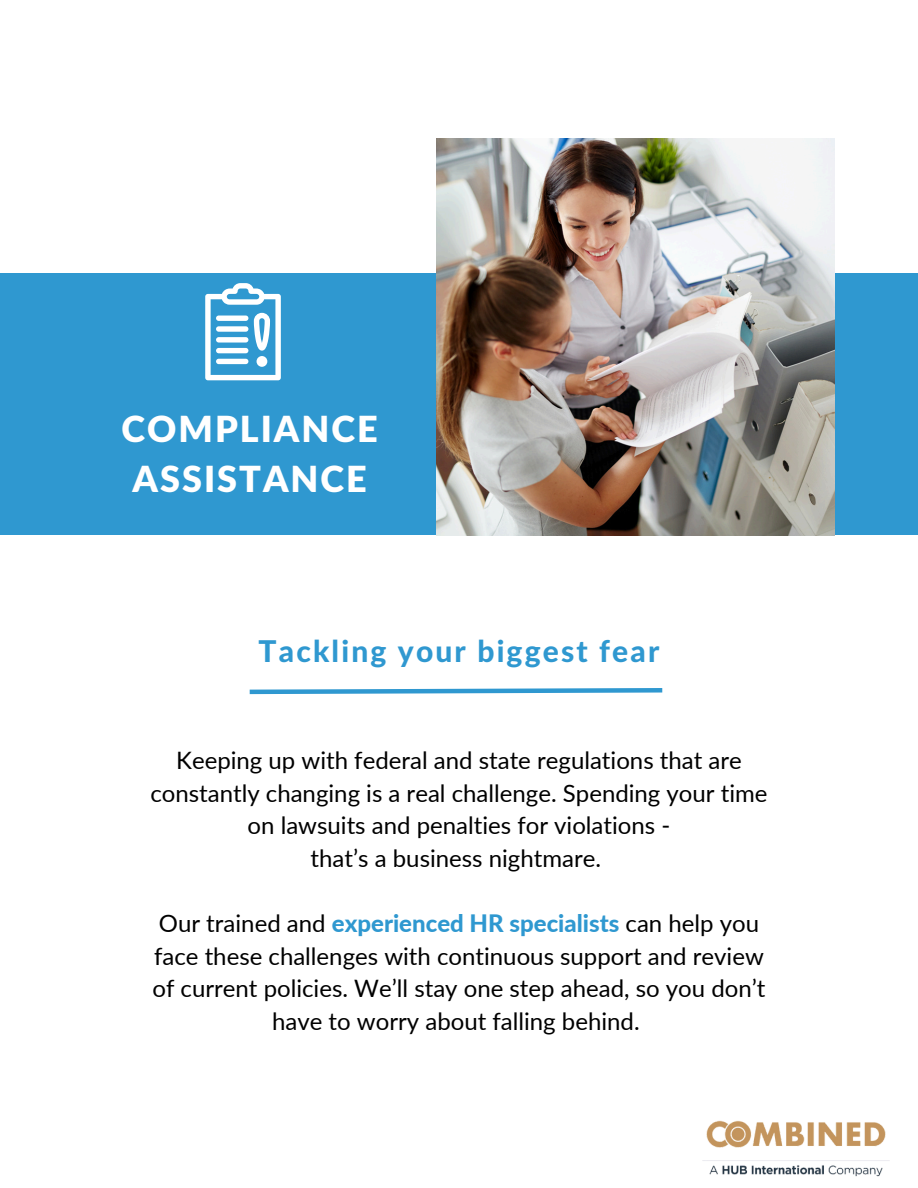
<style>
.page{position:relative;width:918px;height:1188px;background:#fff}
.page>*{position:absolute;margin:0;border:0;box-sizing:border-box;transform-origin:0 0}
.t1{font:900 36px/49.5px "Lato Latin";letter-spacing:.055em;color:#fff;text-align:center}
.t2{font:800 30px "Lato Latin";letter-spacing:.07em;color:#2f98d0}
.t3{font:24px/32.7px "Lato";color:#000;text-align:center}
.s1{font-weight:800;color:#2f98d0}
</style>
<div class="page">
<svg style="left:249px;top:688px;width:414px;height:7px"></svg>
<div style="left:0;top:274px;width:918px;height:261px;background:#2f98d0"></div>
<svg style="left:205px;top:283px;width:76px;height:97px"></svg>
<div style="left:257px;top:356px;width:10px;height:11px;background:#fff;border-radius:50%"></div>
<img style="left:437px;top:138px;width:398px;height:398px">
<img style="left:702px;top:1120px;width:188px;height:57px">
<p class="t1" style="left:122px;top:407px;width:258px">COMPLIANCE<br>ASSISTANCE</p>
<p class="t2" style="left:259px;top:638px;width:402px">Tackling your biggest fear</p>
<h1 class="t3" style="left:150px;top:743px;width:619px">Keeping up with federal and state regulations that are constantly changing is a real challenge. Spending your time on lawsuits and penalties for violations -</h1>
<h2 class="t3" style="left:311px;top:841px;width:292px">that’s a business nightmare.</h2>
<p class="t3" style="left:152px;top:907px;width:615px">Our trained and <span class="s1">experienced HR specialists</span> can help you face these challenges with continuous support and review of current policies. We’ll stay one step ahead, so you don’t have to worry about falling behind.</p>
</div>
